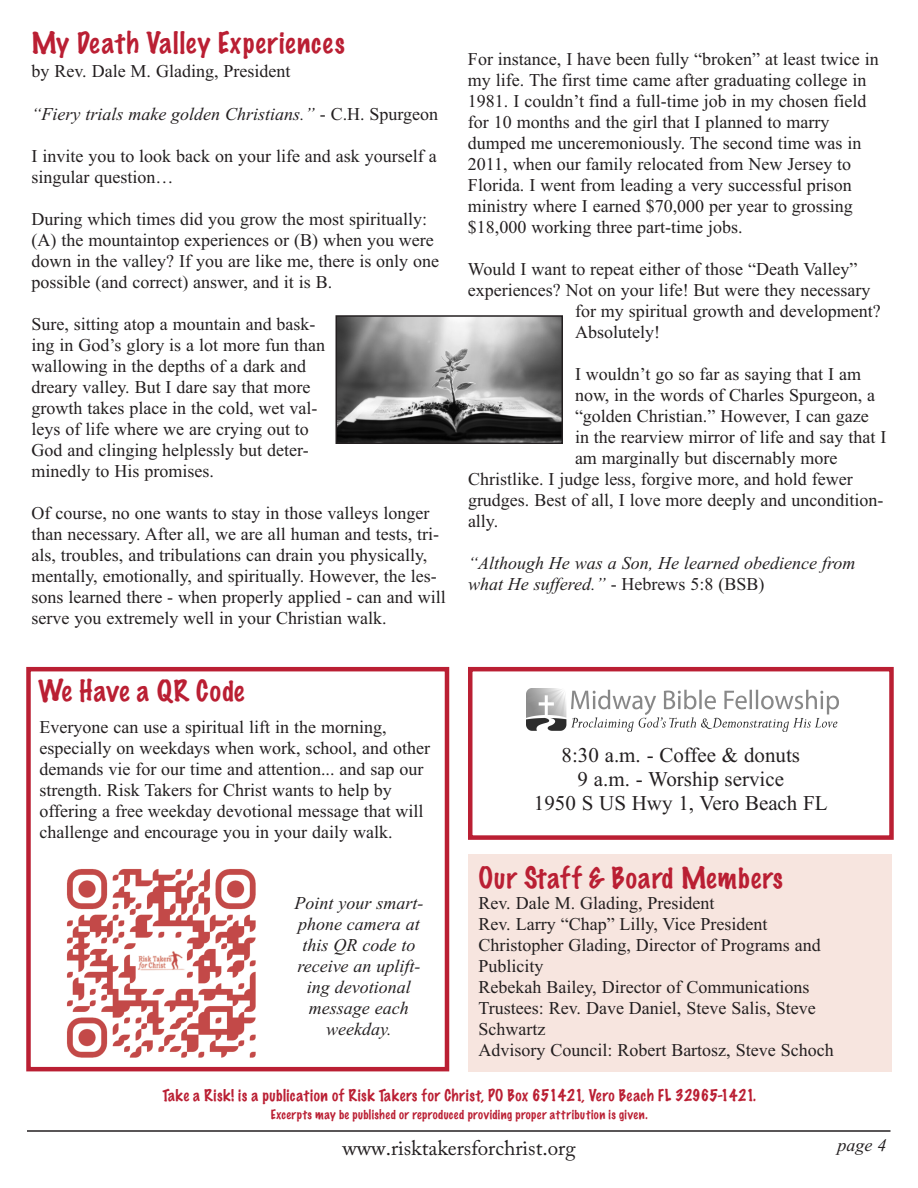
<style>
.page{position:relative;width:918px;height:1188px;background:#fff}
.page>*{position:absolute;margin:0;border:0;box-sizing:border-box;transform-origin:0 0}
.t1{font:100 27px "Marker Felt";letter-spacing:.035em;color:#ba1f33}
.t2{font:21px/24px "Times New Roman";color:#231f20;text-align:center}
.t3{font:21px "Adobe Caslon Pro";color:#231f20}
.t4{font:18px/21px "Times New Roman";color:#231f20}
.t5{font:italic 18px/21px "Times New Roman";color:#231f20;text-align:center}
.t6{font:100 15px "Marker Felt";letter-spacing:.035em;color:#ba1f33}
.t7{font:100 12px "Marker Felt";letter-spacing:.035em;color:#ba1f33}
.s1{font-style:normal}
</style>
<div class="page">
<hr style="left:27px;top:1130px;width:864px;height:2px;background:#231f20">
<div style="left:468px;top:854px;width:424px;height:217px;background:#f7e5df"></div>
<div style="left:26px;top:667px;width:423px;height:404px;border:4px solid #ba1f33"></div>
<img style="left:66px;top:868px;width:190px;height:190px">
<div style="left:468px;top:667px;width:426px;height:173px;border:4px solid #ba1f33"></div>
<img style="left:527px;top:689px;width:311px;height:42px">
<img style="left:339px;top:318px;width:221px;height:123px">
<div style="left:336px;top:315px;width:227px;height:129px;border:2px solid #231f20"></div>
<h1 class="t1" style="left:32px;top:21px;width:315px">My Death Valley Experiences</h1>
<p class="t4" style="left:32px;top:60px;width:261px">by Rev. Dale M. Glading, President</p>
<p class="t5" style="left:32px;top:103px;width:408px">“Fiery trials make golden Christians.” <span class="s1">- C.H. Spurgeon</span></p>
<p class="t4" style="left:31px;top:145px;width:407px">I invite you to look back on your life and ask yourself a singular question…</p>
<p class="t4" style="left:31px;top:208px;width:409px">During which times did you grow the most spiritually: (A) the mountaintop experiences or (B) when you were down in the valley? If you are like me, there is only one possible (and correct) answer, and it is B.</p>
<p class="t4" style="left:31px;top:313px;width:295px">Sure, sitting atop a mountain and bask&shy;ing in God’s glory is a lot more fun than wallowing in the depths of a dark and dreary valley. But I dare say that more growth takes place in the cold, wet val&shy;leys of life where we are crying out to God and clinging helplessly but deter&shy;minedly to His promises.</p>
<p class="t4" style="left:31px;top:502px;width:416px">Of course, no one wants to stay in those valleys longer than necessary. After all, we are all human and tests, tri&shy;als, troubles, and tribulations can drain you physically, mentally, emotionally, and spiritually. However, the les&shy;sons learned there - when properly applied - can and will serve you extremely well in your Christian walk.</p>
<h1 class="t1" style="left:38px;top:669px;width:207px">We Have a QR Code</h1>
<p class="t4" style="left:39px;top:716px;width:392px">Everyone can use a spiritual lift in the morning, especially on weekdays when work, school, and other demands vie for our time and attention... and sap our strength. Risk Takers for Christ wants to help by offering a free weekday devotional message that will challenge and encourage you in your daily walk.</p>
<p class="t5" style="left:295px;top:893px;width:130px">Point your smart&shy;phone camera at this QR code to receive an uplift&shy;ing devotional message each weekday.</p>
<p class="t4" style="left:468px;top:48px;width:412px">For instance, I have been fully “broken” at least twice in my life. The first time came after graduating college in 1981. I couldn’t find a full-time job in my chosen field for 10 months and the girl that I planned to marry dumped me unceremoniously. The second time was in 2011, when our family relocated from New Jersey to Florida. I went from leading a very successful prison ministry where I earned $70,000 per year to grossing $18,000 working three part-time jobs.</p>
<p class="t4" style="left:468px;top:258px;width:391px">Would I want to repeat either of those “Death Valley”</p>
<p class="t4" style="left:468px;top:279px;width:404px">experiences? Not on your life! But were they necessary</p>
<p class="t4" style="left:575px;top:300px;width:307px">for my spiritual growth and development?</p>
<p class="t4" style="left:575px;top:321px;width:86px">Absolutely!</p>
<p class="t4" style="left:575px;top:363px;width:288px">I wouldn’t go so far as saying that I am</p>
<p class="t4" style="left:575px;top:384px;width:302px">now, in the words of Charles Spurgeon, a</p>
<p class="t4" style="left:575px;top:405px;width:295px">“golden Christian.” However, I can gaze</p>
<p class="t4" style="left:575px;top:426px;width:313px">in the rearview mirror of life and say that I</p>
<p class="t4" style="left:575px;top:447px;width:264px">am marginally but discernably more</p>
<p class="t4" style="left:468px;top:468px;width:386px">Christlike. I judge less, forgive more, and hold fewer</p>
<p class="t4" style="left:468px;top:489px;width:417px">grudges. Best of all, I love more deeply and uncondition-</p>
<p class="t4" style="left:468px;top:510px;width:32px">ally.</p>
<p class="t5" style="left:468px;top:552px;width:389px;text-align:left">“Although He was a Son, He learned obedience from what He suffered.” <span class="s1">- Hebrews 5:8 (BSB)</span></p>
<p class="t2" style="left:534px;top:743px;width:295px">8:30 a.m. - Coffee &amp; donuts<br>9 a.m. - Worship service<br>1950 S US Hwy 1, Vero Beach FL</p>
<h1 class="t1" style="left:478px;top:856px;width:306px">Our Staff &amp; Board Members</h1>
<p class="t4" style="left:478px;top:892px;width:357px">Rev. Dale M. Glading, President<br>Rev. Larry “Chap” Lilly, Vice President Christopher Glading, Director of Programs and Publicity<br>Rebekah Bailey, Director of Communications Trustees: Rev. Dave Daniel, Steve Salis, Steve Schwartz<br>Advisory Council: Robert Bartosz, Steve Schoch</p>
<p class="t6" style="left:162px;top:1083px;width:595px">Take a Risk! is a publication of Risk Takers for Christ, PO Box 651421, Vero Beach FL 32965-1421.</p>
<p class="t7" style="left:271px;top:1105px;width:378px">Excerpts may be published or reproduced providing proper attribution is given.</p>
<p class="t3" style="left:342px;top:1140px;width:235px">www.risktakersforchrist.org</p>
<p class="t5" style="left:838px;top:1135px;width:50px">page 4</p>
</div>
